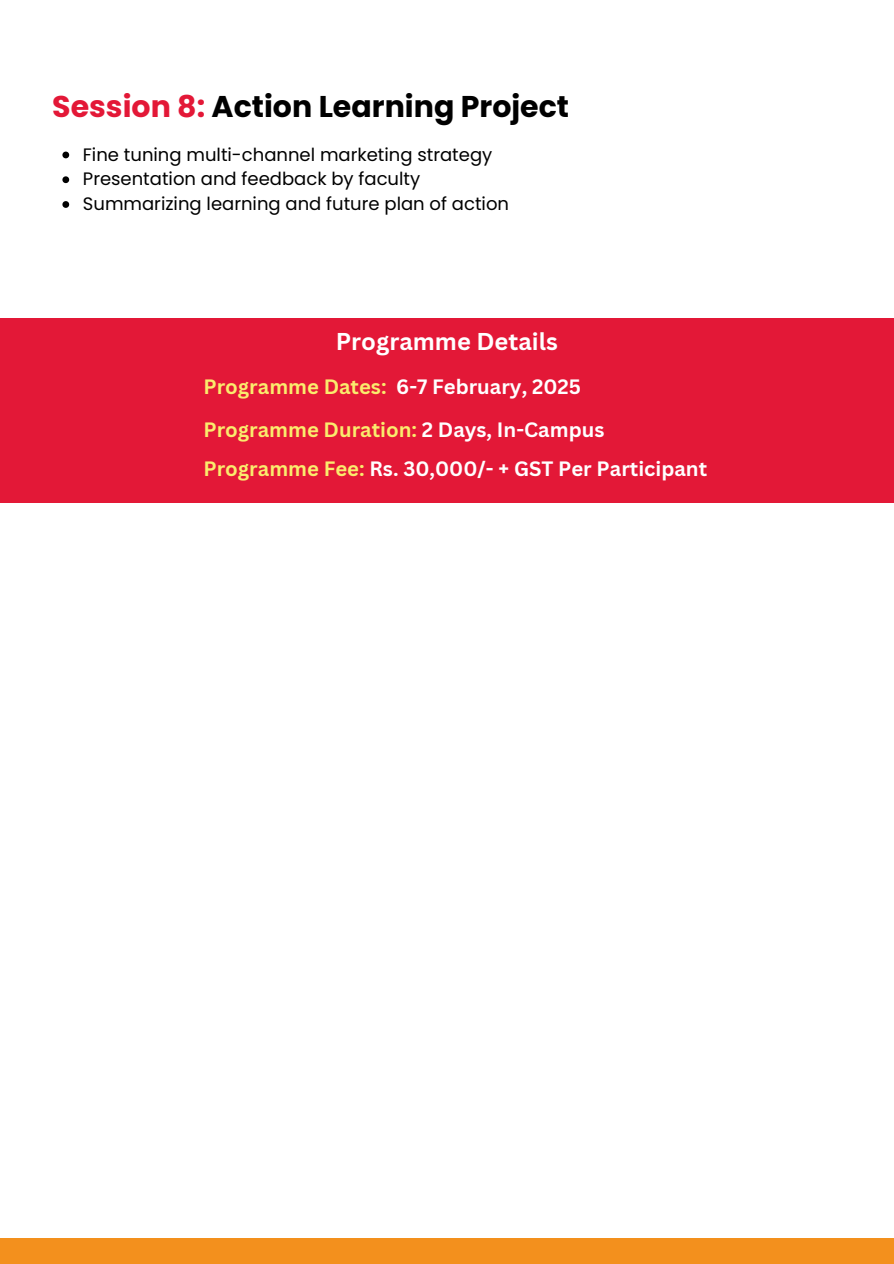
<style>
.page{position:relative;width:894px;height:1264px;background:#fff}
.page>*{position:absolute;margin:0;border:0;box-sizing:border-box;transform-origin:0 0}
.t1{font:700 30px "Poppins";color:#000}
.t2{font:700 23.7px "Canva Sans";color:#fff}
.t3{font:700 20.25px/39px "Canva Sans";color:#fff}
.t4{font:18px/24.8px "Poppins";color:#000}
.s1{color:#e31837}
.s2{color:#faec6d}
</style>
<div class="page">
<div style="left:0;top:1237px;width:893px;height:26px;background:#f3901d"></div>
<svg style="left:62px;top:152px;width:7px;height:6px"></svg>
<svg style="left:62px;top:176px;width:7px;height:7px"></svg>
<svg style="left:62px;top:201px;width:7px;height:7px"></svg>
<div style="left:0;top:318px;width:893px;height:184px;background:#e31837"></div>
<h1 class="t1" style="left:52px;top:85px;width:518px"><span class="s1">Session 8:</span> Action Learning Project</h1>
<p class="t4" style="left:83px;top:142px;width:427px">Fine tuning multi-channel marketing strategy<br>Presentation and feedback by faculty<br>Summarizing learning and future plan of action</p>
<h2 class="t2" style="left:336px;top:325px;width:223px">Programme Details</h2>
<p class="t3" style="left:203px;top:367px;width:379px"><span class="s2">Programme Dates:</span> 6-7 February, 2025</p>
<p class="t3" style="left:203px;top:409px;width:505px"><span class="s2">Programme Duration:</span> 2 Days, In-Campus<br><span class="s2">Programme Fee:</span> Rs. 30,000/- + GST Per Participant</p>
</div>
